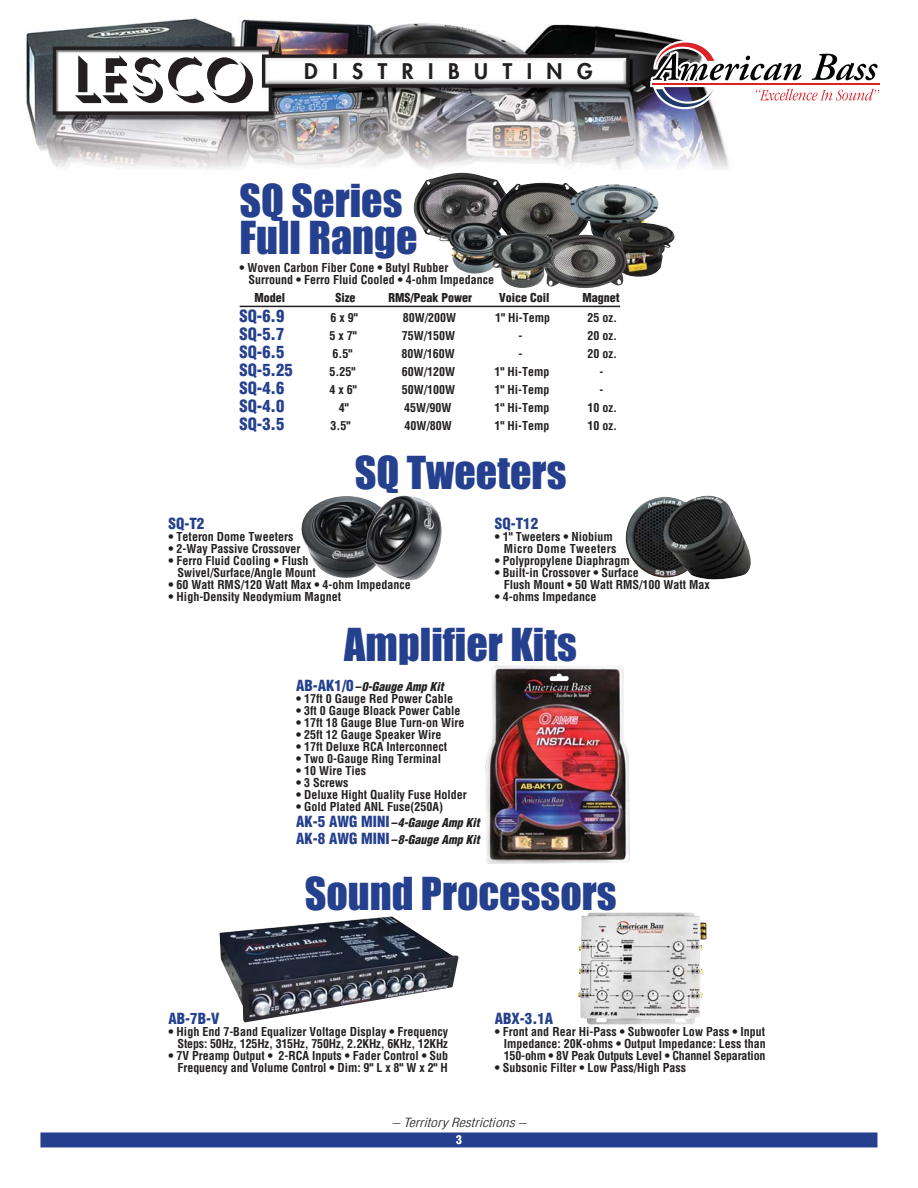
<style>
.page{position:relative;width:918px;height:1188px;background:#fff}
.page>*{position:absolute;margin:0;border:0;box-sizing:border-box;transform-origin:0 0}
.t1{font:63px "Umbra";color:#231f20}
.t2{font:42px/37.5px "Impact";color:#25408e}
.t3{font:800 21px "Futura";letter-spacing:.695em;color:#231f20}
.t4{font:900 condensed 16.5px "Helvetica";color:#25408e}
.t5{font:900 condensed 15px "Helvetica";color:#25408e}
.t6{font:italic 300 condensed 12.45px "Helvetica";color:#231f20;scale:1.25 1}
.t7{font:700 condensed 12px/12px "Helvetica";color:#231f20}
.t8{font:italic 900 condensed 12px/16.5px "Helvetica";color:#231f20}
.t9{font:900 condensed 12px "Helvetica";color:#231f20}
.t10{font:700 condensed 12px/12px "Helvetica";letter-spacing:.025em;color:#231f20}
.s1{font-style:normal;font-size:15px;color:#25408e}
.s2{font-weight:700;font-style:normal}
</style>
<div class="page">
<svg style="left:40px;top:1132px;width:837px;height:15px;background:#2c4692"></svg>
<img style="left:26px;top:18px;width:703px;height:185px">
<svg style="left:53px;top:47px;width:576px;height:68px"></svg>
<img style="left:413px;top:173px;width:97px;height:65px">
<img style="left:492px;top:183px;width:102px;height:52px">
<img style="left:570px;top:184px;width:88px;height:51px">
<img style="left:603px;top:223px;width:72px;height:54px">
<img style="left:554px;top:235px;width:73px;height:53px">
<img style="left:439px;top:222px;width:74px;height:52px">
<img style="left:492px;top:233px;width:62px;height:55px">
<hr style="left:240px;top:306px;width:380px;height:1px;background:#231f20">
<img style="left:301px;top:496px;width:64px;height:82px">
<img style="left:365px;top:495px;width:77px;height:85px">
<img style="left:626px;top:497px;width:36px;height:81px">
<img style="left:662px;top:495px;width:89px;height:85px">
<img style="left:485px;top:665px;width:145px;height:199px">
<img style="left:220px;top:916px;width:239px;height:106px">
<img style="left:578px;top:912px;width:128px;height:112px">
<svg style="left:650px;top:40px;width:230px;height:69px"></svg>
<p class="t1" style="left:72px;top:37px;width:185px">LESCO</p>
<p class="t3" style="left:304px;top:61px;width:290px">DISTRIBUTING</p>
<p class="t2" style="left:239px;top:185px;width:180px">SQ Series<br>Full Range</p>
<p class="t7" style="left:248px;top:263px;width:247px;text-indent:-9px">• Woven Carbon Fiber Cone • Butyl Rubber<br>Surround • Ferro Fluid Cooled • 4-ohm Impedance</p>
<p class="t9" style="left:254px;top:293px;width:32px">Model</p>
<p class="t9" style="left:335px;top:293px;width:22px">Size</p>
<p class="t9" style="left:388px;top:293px;width:85px">RMS/Peak Power</p>
<p class="t9" style="left:499px;top:293px;width:52px">Voice Coil</p>
<p class="t9" style="left:582px;top:293px;width:39px">Magnet</p>
<p class="t4" style="left:239px;top:309px;width:46px">SQ-6.9</p>
<p class="t7" style="left:331px;top:312px;width:29px">6 x 9"</p>
<p class="t7" style="left:403px;top:312px;width:55px">80W/200W</p>
<p class="t7" style="left:495px;top:312px;width:56px">1" Hi-Temp</p>
<p class="t7" style="left:587px;top:312px;width:31px">25 oz.</p>
<p class="t4" style="left:239px;top:327px;width:46px">SQ-5.7</p>
<p class="t7" style="left:329px;top:330px;width:29px">5 x 7"</p>
<p class="t7" style="left:402px;top:330px;width:55px">75W/150W</p>
<p class="t7" style="left:518px;top:330px;width:5px">-</p>
<p class="t7" style="left:587px;top:330px;width:31px">20 oz.</p>
<p class="t4" style="left:239px;top:345px;width:46px">SQ-6.5</p>
<p class="t7" style="left:332px;top:348px;width:21px">6.5"</p>
<p class="t7" style="left:401px;top:348px;width:55px">80W/160W</p>
<p class="t7" style="left:518px;top:348px;width:5px">-</p>
<p class="t7" style="left:587px;top:348px;width:31px">20 oz.</p>
<p class="t4" style="left:239px;top:363px;width:55px">SQ-5.25</p>
<p class="t7" style="left:329px;top:366px;width:27px">5.25"</p>
<p class="t7" style="left:402px;top:366px;width:55px">60W/120W</p>
<p class="t7" style="left:494px;top:366px;width:56px">1" Hi-Temp</p>
<p class="t7" style="left:599px;top:366px;width:5px">-</p>
<p class="t4" style="left:239px;top:381px;width:46px">SQ-4.6</p>
<p class="t7" style="left:329px;top:384px;width:29px">4 x 6"</p>
<p class="t7" style="left:402px;top:384px;width:55px">50W/100W</p>
<p class="t7" style="left:494px;top:384px;width:56px">1" Hi-Temp</p>
<p class="t7" style="left:599px;top:384px;width:5px">-</p>
<p class="t4" style="left:239px;top:399px;width:46px">SQ-4.0</p>
<p class="t7" style="left:339px;top:402px;width:11px">4"</p>
<p class="t7" style="left:404px;top:402px;width:49px">45W/90W</p>
<p class="t7" style="left:494px;top:402px;width:56px">1" Hi-Temp</p>
<p class="t7" style="left:587px;top:402px;width:31px">10 oz.</p>
<p class="t4" style="left:239px;top:417px;width:46px">SQ-3.5</p>
<p class="t7" style="left:331px;top:420px;width:21px">3.5"</p>
<p class="t7" style="left:405px;top:420px;width:49px">40W/80W</p>
<p class="t7" style="left:494px;top:420px;width:56px">1" Hi-Temp</p>
<p class="t7" style="left:587px;top:420px;width:31px">10 oz.</p>
<p class="t2" style="left:355px;top:457px;width:213px">SQ Tweeters</p>
<p class="t5" style="left:169px;top:518px;width:37px">SQ-T2</p>
<p class="t7" style="left:169px;top:532px;width:126px">• Teteron Dome Tweeters</p>
<p class="t7" style="left:169px;top:544px;width:134px">• 2-Way Passive Crossover</p>
<p class="t7" style="left:178px;top:556px;width:140px;text-indent:-9px">• Ferro Fluid Cooling • Flush<br>Swivel/Surface/Angle Mount</p>
<p class="t7" style="left:169px;top:580px;width:244px">• 60 Watt RMS/120 Watt Max • 4-ohm Impedance</p>
<p class="t7" style="left:169px;top:592px;width:174px">• High-Density Neodymium Magnet</p>
<p class="t5" style="left:495px;top:518px;width:45px">SQ-T12</p>
<p class="t10" style="left:504px;top:532px;width:114px;text-indent:-9px">• 1" Tweeters • Niobium<br>Micro Dome Tweeters</p>
<p class="t7" style="left:495px;top:556px;width:137px">• Polypropylene Diaphragm</p>
<p class="t7" style="left:504px;top:568px;width:208px;text-indent:-9px">• Built-in Crossover • Surface<br>Flush Mount • 50 Watt RMS/100 Watt Max</p>
<p class="t7" style="left:495px;top:592px;width:103px">• 4-ohms Impedance</p>
<p class="t2" style="left:344px;top:629px;width:234px">Amplifier Kits</p>
<p class="t8" style="left:296px;top:679px;width:149px"><span class="s1">AB-AK1/0</span>–0-Gauge Amp Kit</p>
<p class="t7" style="left:296px;top:693px;width:159px">• 17ft 0 Gauge Red Power Cable</p>
<p class="t7" style="left:296px;top:705px;width:166px">• 3ft 0 Gauge Bloack Power Cable</p>
<p class="t7" style="left:296px;top:717px;width:170px">• 17ft 18 Gauge Blue Turn-on Wire</p>
<p class="t7" style="left:296px;top:729px;width:147px">• 25ft 12 Gauge Speaker Wire</p>
<p class="t7" style="left:296px;top:741px;width:153px">• 17ft Deluxe RCA Interconnect</p>
<p class="t7" style="left:296px;top:753px;width:147px">• Two 0-Gauge Ring Terminal</p>
<p class="t7" style="left:296px;top:765px;width:72px">• 10 Wire Ties</p>
<p class="t7" style="left:296px;top:777px;width:54px">• 3 Screws</p>
<p class="t7" style="left:296px;top:789px;width:172px">• Deluxe Hight Quality Fuse Holder</p>
<p class="t8" style="left:296px;top:799px;width:185px"><span class="s2">• Gold Plated ANL Fuse(250A)<br></span><span class="s1">AK-5 AWG MINI</span>–4-Gauge Amp Kit<br><span class="s1">AK-8 AWG MINI</span>–8-Gauge Amp Kit</p>
<p class="t2" style="left:305px;top:878px;width:313px">Sound Processors</p>
<p class="t5" style="left:169px;top:1012px;width:52px">AB-7B-V</p>
<p class="t7" style="left:169px;top:1026px;width:281px;text-align:right">• High End 7-Band Equalizer Voltage Display • Frequency<br>Steps: 50Hz, 125Hz, 315Hz, 750Hz, 2.2KHz, 6KHz, 12KHz</p>
<p class="t7" style="left:169px;top:1050px;width:281px;text-align:right">• 7V Preamp Output • 2-RCA Inputs • Fader Control • Sub<br>Frequency and Volume Control • Dim: 9" L x 8" W x 2" H</p>
<p class="t5" style="left:495px;top:1012px;width:60px">ABX-3.1A</p>
<p class="t7" style="left:504px;top:1026px;width:263px;text-align:justify;text-indent:-9px">• Front and Rear Hi-Pass • Subwoofer Low Pass • Input Impedance: 20K-ohms • Output Impedance: Less than 150-ohm • 8V Peak Outputs Level • Channel Separation</p>
<p class="t7" style="left:495px;top:1062px;width:193px">• Subsonic Filter • Low Pass/High Pass</p>
<p class="t6" style="left:392px;top:1118px;width:109px">– Territory Restrictions –</p>
</div>
